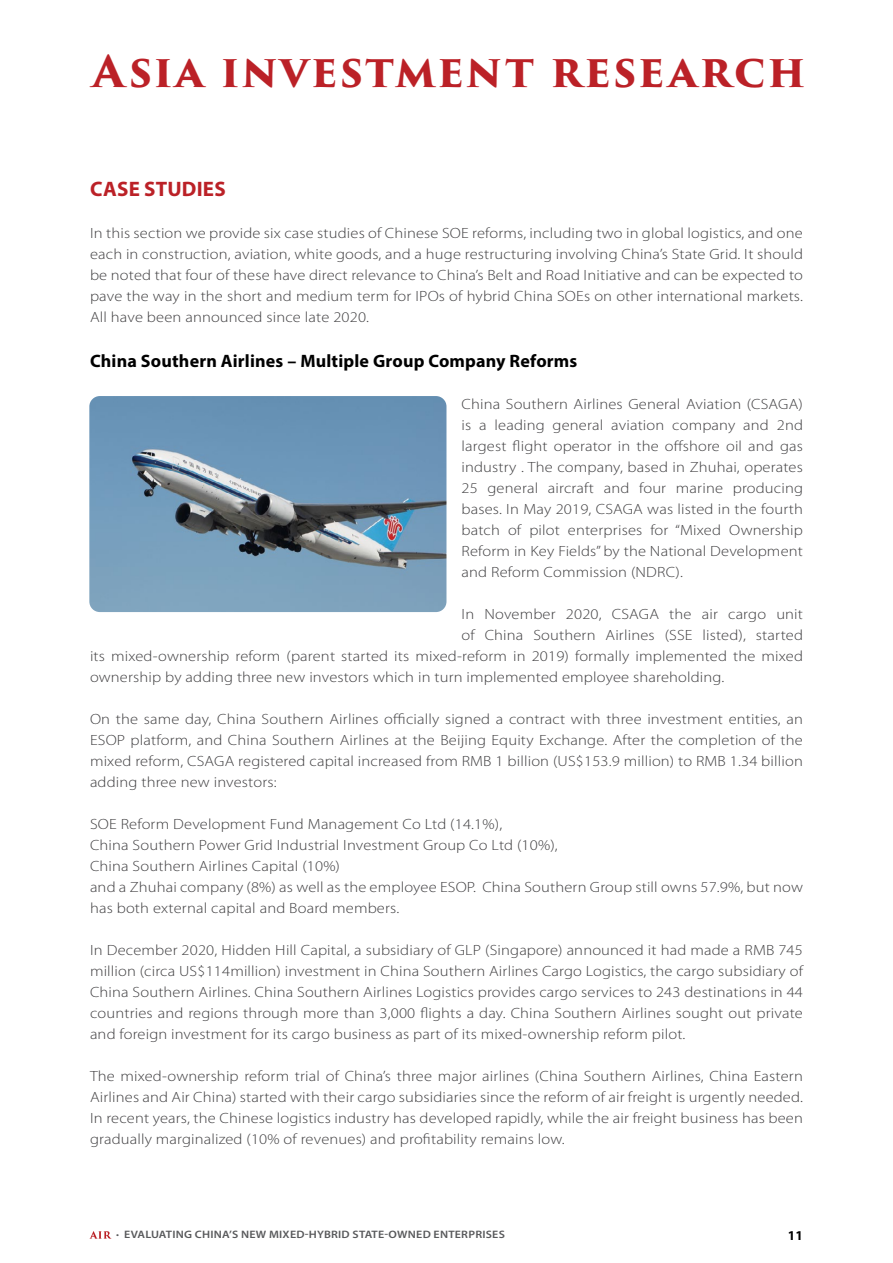
<style>
.page{position:relative;width:893px;height:1263px;background:#fff}
.page>*{position:absolute;margin:0;border:0;box-sizing:border-box;transform-origin:0 0}
.t1{font:700 42.75px "Trajan Pro 3";letter-spacing:.045em;color:#bb2127}
.t2{font:700 21px "Myriad Pro";letter-spacing:.01em;color:#bb2127}
.t3{font:700 18px "Myriad Pro";letter-spacing:.01em;color:#000}
.t4{font:300 14.85px/21px "Myriad Pro";letter-spacing:.01em;color:#414042;text-align:justify;scale:1.11 1}
.t5{font:700 13.5px "Myriad Pro";color:#000}
.t6{font:600 10.8px "Myriad Pro";letter-spacing:.02em;color:#58595b;scale:1.11 1}
.s1{font-weight:300}
</style>
<div class="page">
<svg style="left:90px;top:1231px;width:21px;height:7px"></svg>
<img style="left:89px;top:396px;width:357px;height:216px">
<h1 class="t1" style="left:92px;top:40px;width:715px">Asia investment research</h1>
<h2 class="t2" style="left:90px;top:175px;width:137px">CASE STUDIES</h2>
<p class="t4" style="left:90px;top:222px;width:644px">In this section we provide six case studies of Chinese SOE reforms, including two in global logistics, and one each in construction, aviation, white goods, and a huge restructuring involving China’s State Grid. It should be noted that four of these have direct relevance to China’s Belt and Road Initiative and can be expected to pave the way in the short and medium term for IPOs of hybrid China SOEs on other international markets.<br>All have been announced since late 2020.</p>
<p class="t3" style="left:90px;top:349px;width:489px">China Southern Airlines – Multiple Group Company Reforms</p>
<p class="t4" style="left:461px;top:393px;width:309px">China Southern Airlines General Aviation (CSAGA) is a leading general aviation company and 2nd largest flight operator in the offshore oil and gas industry . The company, based in Zhuhai, operates 25 general aircraft and four marine producing bases. In May 2019, CSAGA was listed in the fourth batch of pilot enterprises for “Mixed Ownership Reform in Key Fields” by the National Development and Reform Commission (NDRC).</p>
<p class="t4" style="left:461px;top:603px;width:309px">In November 2020, CSAGA the air cargo unit</p>
<p class="t4" style="left:461px;top:624px;width:309px">of China Southern Airlines (SSE listed), started</p>
<p class="t4" style="left:90px;top:645px;width:644px">its mixed-ownership reform (parent started its mixed-reform in 2019) formally implemented the mixed</p>
<p class="t4" style="left:90px;top:666px;width:573px">ownership by adding three new investors which in turn implemented employee shareholding.</p>
<p class="t4" style="left:90px;top:708px;width:644px">On the same day, China Southern Airlines officially signed a contract with three investment entities, an ESOP platform, and China Southern Airlines at the Beijing Equity Exchange. After the completion of the mixed reform, CSAGA registered capital increased from RMB 1 billion (US$153.9 million) to RMB 1.34 billion adding three new investors:</p>
<p class="t4" style="left:90px;top:813px;width:644px;text-align:left">SOE Reform Development Fund Management Co Ltd (14.1%),<br>China Southern Power Grid Industrial Investment Group Co Ltd (10%),<br>China Southern Airlines Capital (10%)<br>and a Zhuhai company (8%) as well as the employee ESOP. China Southern Group still owns 57.9%, but now has both external capital and Board members.</p>
<p class="t4" style="left:90px;top:939px;width:644px">In December 2020, Hidden Hill Capital, a subsidiary of GLP (Singapore) announced it had made a RMB 745 million (circa US$114million) investment in China Southern Airlines Cargo Logistics, the cargo subsidiary of China Southern Airlines. China Southern Airlines Logistics provides cargo services to 243 destinations in 44 countries and regions through more than 3,000 flights a day. China Southern Airlines sought out private and foreign investment for its cargo business as part of its mixed-ownership reform pilot.</p>
<p class="t4" style="left:90px;top:1065px;width:644px">The mixed-ownership reform trial of China’s three major airlines (China Southern Airlines, China Eastern Airlines and Air China) started with their cargo subsidiaries since the reform of air freight is urgently needed.<br>In recent years, the Chinese logistics industry has developed rapidly, while the air freight business has been gradually marginalized (10% of revenues) and profitability remains low.</p>
<p class="t6" style="left:116px;top:1228px;width:352px"><span class="s1">•</span> EVALUATING CHINA’S NEW MIXED-HYBRID STATE-OWNED ENTERPRISES</p>
<p class="t5" style="left:788px;top:1227px;width:16px">11</p>
</div>
